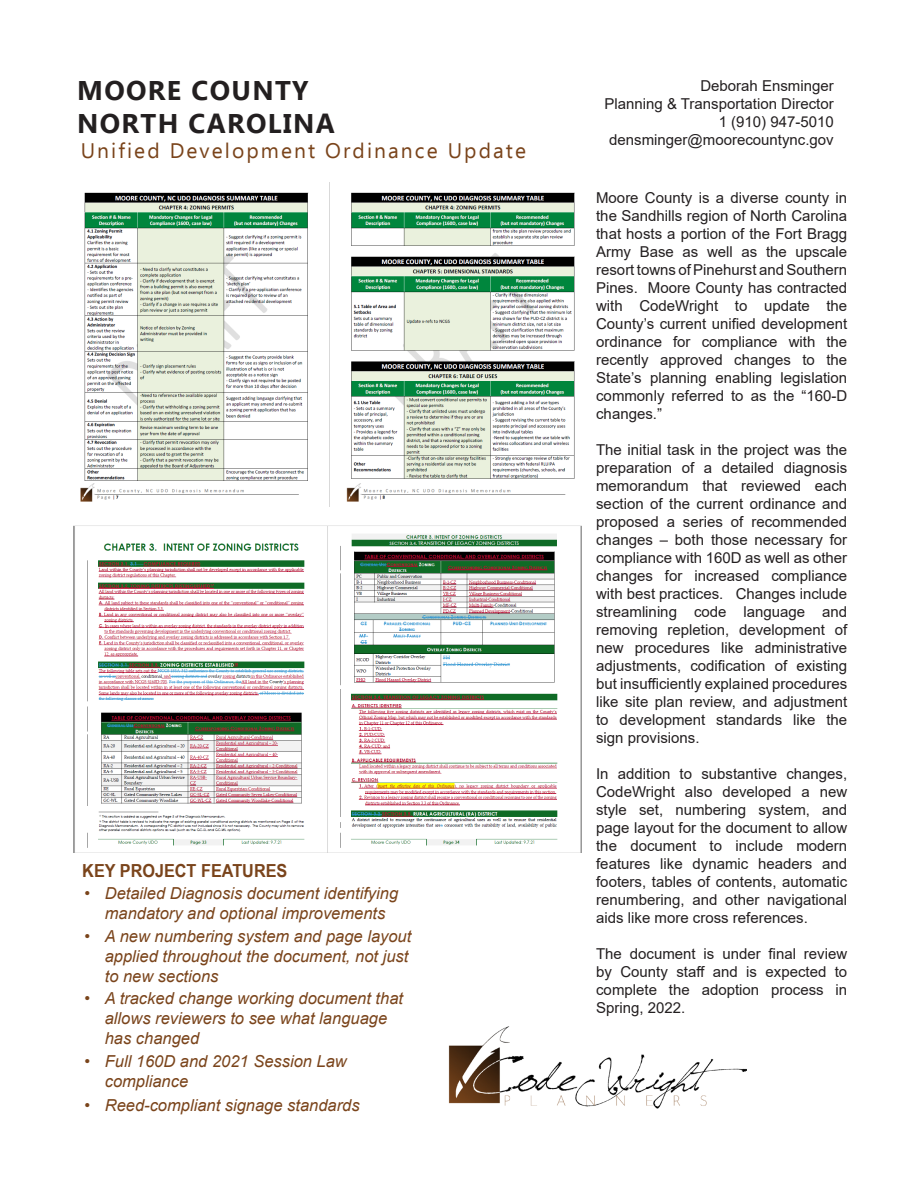
<style>
.page{position:relative;width:918px;height:1188px;background:#fff}
.page>*{position:absolute;margin:0;border:0;box-sizing:border-box;transform-origin:0 0}
.t1{font:700 27px "Ebrima";letter-spacing:.05em;color:#231f20}
.t2{font:21px "Ebrima";letter-spacing:.1em;color:#7a441b}
.t3{font:700 18px "Arial Narrow";color:#7a441b;scale:1.1 1}
.t4{font:italic 16.5px/19.8px "Arial";color:#7a441b}
.t5{font:15px/18px "Arial";color:#231f20;text-align:justify}
</style>
<div class="page">
<img style="left:448px;top:1026px;width:298px;height:83px">
<img style="left:80px;top:183px;width:495px;height:324px">
<img style="left:73px;top:526px;width:508px;height:327px">
<p class="t1" style="left:77px;top:70px;width:233px">MOORE COUNTY</p>
<p class="t1" style="left:77px;top:102px;width:259px">NORTH CAROLINA</p>
<p class="t2" style="left:81px;top:135px;width:447px">Unified Development Ordinance Update</p>
<p class="t3" style="left:82px;top:857px;width:188px">KEY PROJECT FEATURES</p>
<p class="t4" style="left:85px;top:884px;width:315px;text-align:center">• Detailed Diagnosis document identifying mandatory and optional improvements</p>
<p class="t4" style="left:105px;top:927px;width:308px;text-indent:-20px">• A new numbering system and page layout applied throughout the document, not just to new sections</p>
<p class="t4" style="left:105px;top:989px;width:300px;text-indent:-20px">• A tracked change working document that allows reviewers to see what language has changed</p>
<p class="t4" style="left:105px;top:1051px;width:244px;text-indent:-20px">• Full 160D and 2021 Session Law compliance</p>
<p class="t4" style="left:85px;top:1096px;width:277px">• Reed-compliant signage standards</p>
<p class="t5" style="left:700px;top:77px;width:135px">Deborah Ensminger</p>
<p class="t5" style="left:604px;top:95px;width:231px">Planning &amp; Transportation Director</p>
<p class="t5" style="left:719px;top:113px;width:117px">1 (910) 947-5010</p>
<p class="t5" style="left:609px;top:131px;width:226px">densminger@moorecountync.gov</p>
<p class="t5" style="left:596px;top:189px;width:253px">Moore County is a diverse county in the Sandhills region of North Carolina that hosts a portion of the Fort Bragg Army Base as well as the upscale resort towns of Pinehurst and Southern Pines. Moore County has contracted with CodeWright to update the County’s current unified development ordinance for compliance with the recently approved changes to the State’s planning enabling legislation commonly referred to as the “160-D changes.”</p>
<p class="t5" style="left:596px;top:441px;width:253px">The initial task in the project was the preparation of a detailed diagnosis memorandum that reviewed each section of the current ordinance and proposed a series of recommended changes – both those necessary for compliance with 160D as well as other changes for increased compliance with best practices. Changes include streamlining code language and removing repletion, development of new procedures like administrative adjustments, codification of existing but insufficiently explained procedures like site plan review, and adjustment to development standards like the sign provisions.</p>
<p class="t5" style="left:596px;top:765px;width:253px">In addition to substantive changes, CodeWright also developed a new style set, numbering system, and page layout for the document to allow the document to include modern features like dynamic headers and footers, tables of contents, automatic renumbering, and other navigational aids like more cross references.</p>
<p class="t5" style="left:596px;top:945px;width:253px">The document is under final review by County staff and is expected to complete the adoption process in Spring, 2022.</p>
</div>
